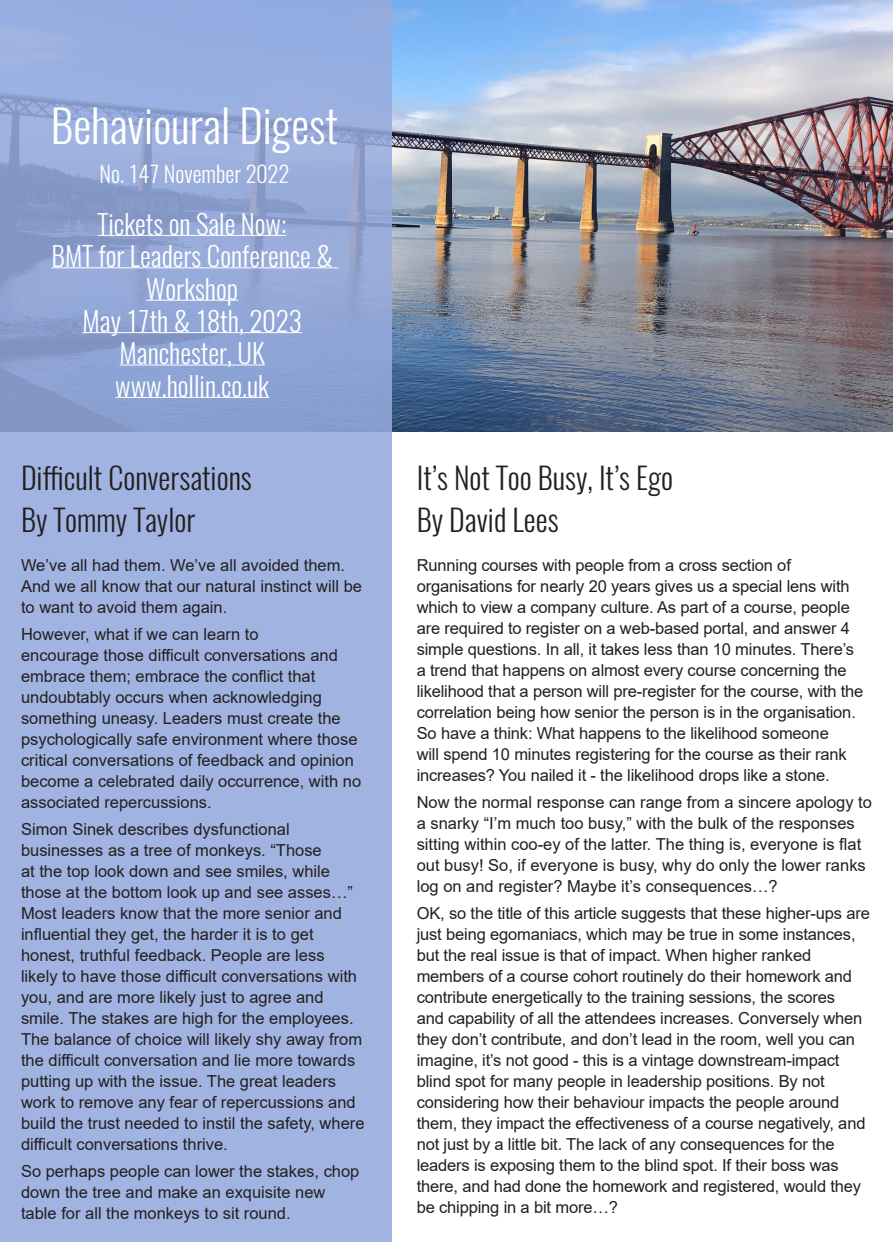
<style>
.page{position:relative;width:893px;height:1242px;background:#fff}
.page>*{position:absolute;margin:0;border:0;box-sizing:border-box;transform-origin:0 0}
.t1{font:300 45px "Oswald";color:#fff}
.t2{font:300 30px "Oswald";color:#231f20}
.t3{font:300 27px/32.4px "Oswald";color:#fff;text-align:center}
.t4{font:300 22.5px "Oswald";color:#fff}
.t5{font:16.5px/21px "Arial";color:#231f20}
</style>
<div class="page">
<div style="left:0;top:362px;width:391px;height:880px;background:#a1b4e1"></div>
<img style="left:391px;top:0;width:502px;height:432px">
<svg style="left:0;top:0;width:391px;height:432px;background:#91a7d6"></svg>
<hr style="left:98px;top:235px;width:188px;height:1px;background:#fff">
<hr style="left:52px;top:268px;width:286px;height:1px;background:#fff">
<hr style="left:146px;top:300px;width:92px;height:1px;background:#fff">
<hr style="left:83px;top:332px;width:219px;height:1px;background:#fff">
<hr style="left:120px;top:365px;width:145px;height:1px;background:#fff">
<hr style="left:115px;top:397px;width:154px;height:1px;background:#fff">
<p class="t1" style="left:51px;top:96px;width:289px">Behavioural Digest</p>
<p class="t4" style="left:99px;top:159px;width:192px">No. 147 November 2022</p>
<p class="t3" style="left:98px;top:208px;width:190px">Tickets on Sale Now:</p>
<p class="t3" style="left:52px;top:240px;width:283px">BMT for Leaders Conference &amp;<br>Workshop</p>
<p class="t3" style="left:83px;top:305px;width:221px">May 17th &amp; 18th, 2023<br>Manchester, UK</p>
<p class="t3" style="left:115px;top:370px;width:155px">www.hollin.co.uk</p>
<p class="t2" style="left:21px;top:458px;width:232px">Difficult Conversations</p>
<p class="t2" style="left:21px;top:500px;width:176px">By Tommy Taylor</p>
<p class="t5" style="left:21px;top:555px;width:343px">We’ve all had them. We’ve all avoided them.<br>And we all know that our natural instinct will be to want to avoid them again.</p>
<p class="t5" style="left:21px;top:624px;width:342px">However, what if we can learn to<br>encourage those difficult conversations and embrace them; embrace the conflict that undoubtably occurs when acknowledging something uneasy. Leaders must create the psychologically safe environment where those critical conversations of feedback and opinion become a celebrated daily occurrence, with no associated repercussions.</p>
<p class="t5" style="left:21px;top:819px;width:345px">Simon Sinek describes dysfunctional businesses as a tree of monkeys. “Those<br>at the top look down and see smiles, while those at the bottom look up and see asses…” Most leaders know that the more senior and influential they get, the harder it is to get honest, truthful feedback. People are less likely to have those difficult conversations with you, and are more likely just to agree and smile. The stakes are high for the employees.<br>The balance of choice will likely shy away from the difficult conversation and lie more towards putting up with the issue. The great leaders work to remove any fear of repercussions and build the trust needed to instil the safety, where difficult conversations thrive.</p>
<p class="t5" style="left:21px;top:1161px;width:340px">So perhaps people can lower the stakes, chop down the tree and make an exquisite new table for all the monkeys to sit round.</p>
<p class="t2" style="left:417px;top:458px;width:258px">It’s Not Too Busy, It’s Ego</p>
<p class="t2" style="left:417px;top:500px;width:143px">By David Lees</p>
<p class="t5" style="left:417px;top:555px;width:448px">Running courses with people from a cross section of organisations for nearly 20 years gives us a special lens with which to view a company culture. As part of a course, people are required to register on a web-based portal, and answer 4 simple questions. In all, it takes less than 10 minutes. There’s a trend that happens on almost every course concerning the likelihood that a person will pre-register for the course, with the correlation being how senior the person is in the organisation.<br>So have a think: What happens to the likelihood someone<br>will spend 10 minutes registering for the course as their rank increases? You nailed it - the likelihood drops like a stone.</p>
<p class="t5" style="left:417px;top:792px;width:457px">Now the normal response can range from a sincere apology to a snarky “I’m much too busy,” with the bulk of the responses sitting within coo-ey of the latter. The thing is, everyone is flat out busy! So, if everyone is busy, why do only the lower ranks log on and register? Maybe it’s consequences…?</p>
<p class="t5" style="left:417px;top:903px;width:455px">OK, so the title of this article suggests that these higher-ups are just being egomaniacs, which may be true in some instances, but the real issue is that of impact. When higher ranked members of a course cohort routinely do their homework and contribute energetically to the training sessions, the scores<br>and capability of all the attendees increases. Conversely when they don’t contribute, and don’t lead in the room, well you can imagine, it’s not good - this is a vintage downstream-impact blind spot for many people in leadership positions. By not considering how their behaviour impacts the people around them, they impact the effectiveness of a course negatively, and not just by a little bit. The lack of any consequences for the leaders is exposing them to the blind spot. If their boss was there, and had done the homework and registered, would they be chipping in a bit more…?</p>
</div>
